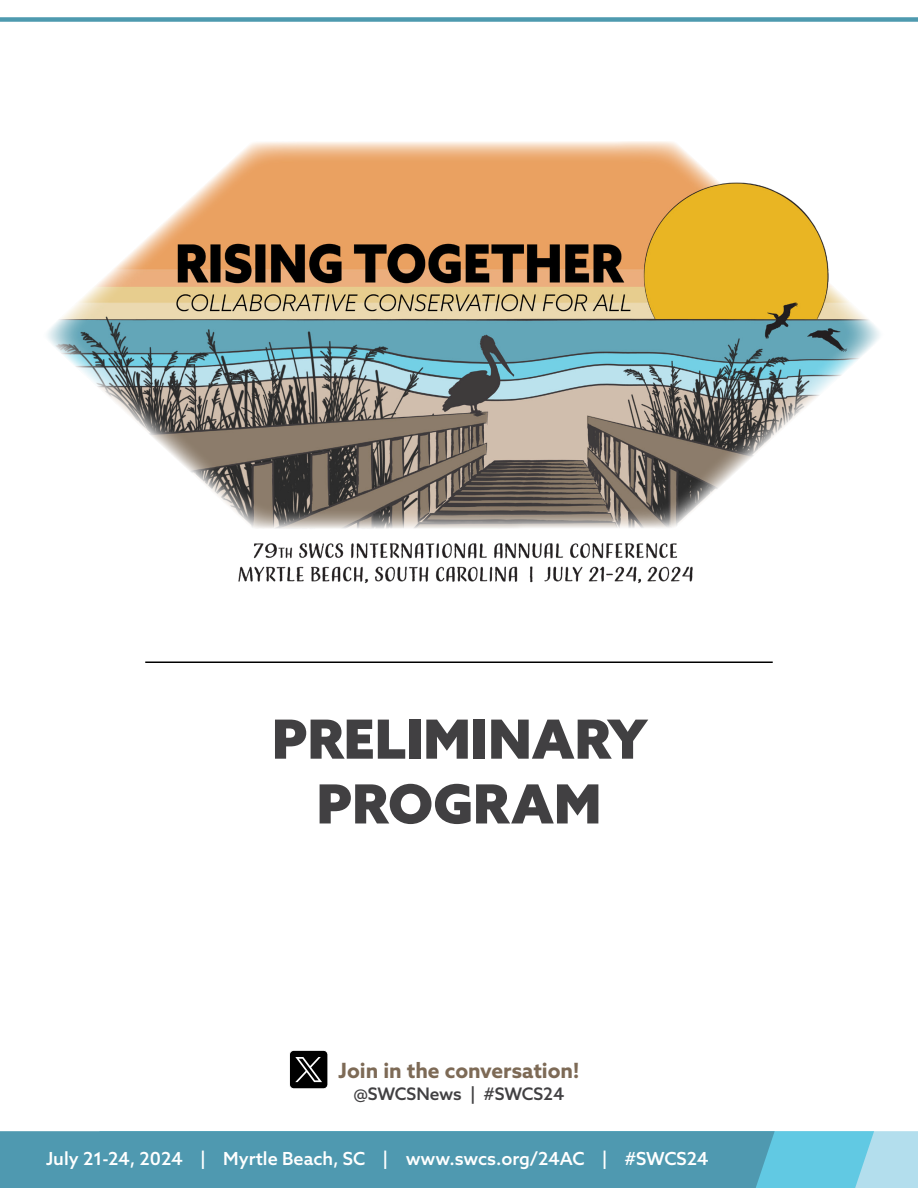
<style>
.page{position:relative;width:918px;height:1188px;background:#fff}
.page>*{position:absolute;margin:0;border:0;box-sizing:border-box;transform-origin:0 0}
.Body{font:900 54px/64.8px "Azo Sans";color:#414042;text-align:center}
.Header_2{font:700 21px "Azo Sans";color:#7d6a56}
.t1{font:500 18px "Azo Sans";color:#fff}
.Body-2{font:500 17.25px "Azo Sans";letter-spacing:-.005em;color:#414042}
</style>
<div class="page">
<div style="left:874px;top:1131px;width:44px;height:57px;background:#b3deed"></div>
<svg style="left:775px;top:1131px;width:99px;height:57px;background:#69cbe3"></svg>
<div style="left:0;top:1131px;width:775px;height:57px;background:#4f99b0"></div>
<div style="left:0;top:17px;width:918px;height:5px;background:#4e9aaf"></div>
<hr style="left:145px;top:662px;width:628px;height:1px;background:#000">
<img style="left:47px;top:141px;width:833px;height:443px">
<div style="left:289px;top:1050px;width:39px;height:39px;background:#000;border-radius:4px"></div>
<div style="left:289px;top:1050px;width:39px;height:39px;border:1px solid #fff;border-radius:4px"></div>
<svg style="left:295px;top:1057px;width:27px;height:25px"></svg>
<p class="Body" style="left:272px;top:706px;width:377px">PRELIMINARY<br>PROGRAM</p>
<p class="Header_2" style="left:339px;top:1056px;width:242px">Join in the conversation!</p>
<p class="Body-2" style="left:354px;top:1083px;width:212px">@SWCSNews | #SWCS24</p>
<p class="t1" style="left:46px;top:1147px;width:664px">July 21-24, 2024 | Myrtle Beach, SC | www.swcs.org/24AC | #SWCS24</p>
</div>
